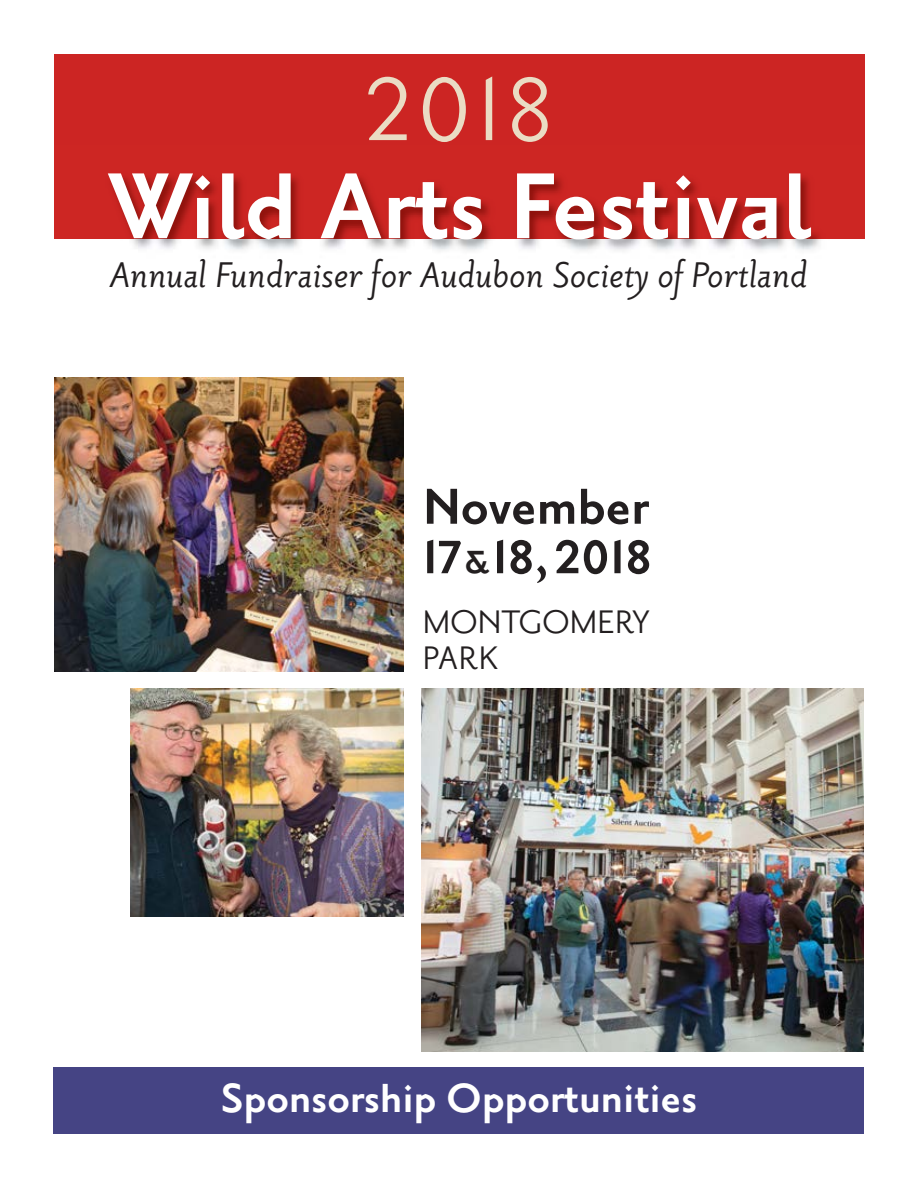
<style>
.page{position:relative;width:918px;height:1188px;background:#fff}
.page>*{position:absolute;margin:0;border:0;box-sizing:border-box;transform-origin:0 0}
.t1{font:700 114px "Priori San";color:#fff}
.t2{font:108px "Priori San";color:#eadcc4}
.t3{font:700 61.5px "Priori San";color:#231f20}
.t4{font:700 57px "Priori San";letter-spacing:-.005em;color:#231f20}
.t5{font:700 49.5px "Priori San";color:#fff}
.t6{font:italic 43.5px "Priori San Reg";color:#231f20}
.t7{font:39.75px/36px "Priori San";letter-spacing:-.01em;color:#231f20}
.s1{font-size:39px}
</style>
<div class="page">
<div style="left:54px;top:1068px;width:810px;height:66px;background:#454484"></div>
<div style="left:54px;top:54px;width:810px;height:185px;background:#cc2523"></div>
<img style="left:422px;top:688px;width:442px;height:363px">
<img style="left:130px;top:688px;width:274px;height:229px">
<img style="left:132px;top:146px;width:733px;height:105px">
<img style="left:111px;top:146px;width:753px;height:93px">
<img style="left:54px;top:377px;width:350px;height:295px">
<h2 class="t2" style="left:365px;top:40px;width:190px">2018</h2>
<h1 class="t1" style="left:107px;top:132px;width:706px">Wild Arts Festival</h1>
<p class="t6" style="left:110px;top:255px;width:699px">Annual Fundraiser for Audubon Society of Portland</p>
<h3 class="t3" style="left:422px;top:467px;width:228px">November</h3>
<h3 class="t4" style="left:422px;top:520px;width:231px">17<span class="s1">&amp;</span>18,2018</h3>
<p class="t7" style="left:422px;top:602px;width:229px">MONTGOMERY<br>PARK</p>
<p class="t5" style="left:221px;top:1066px;width:478px">Sponsorship Opportunities</p>
</div>
